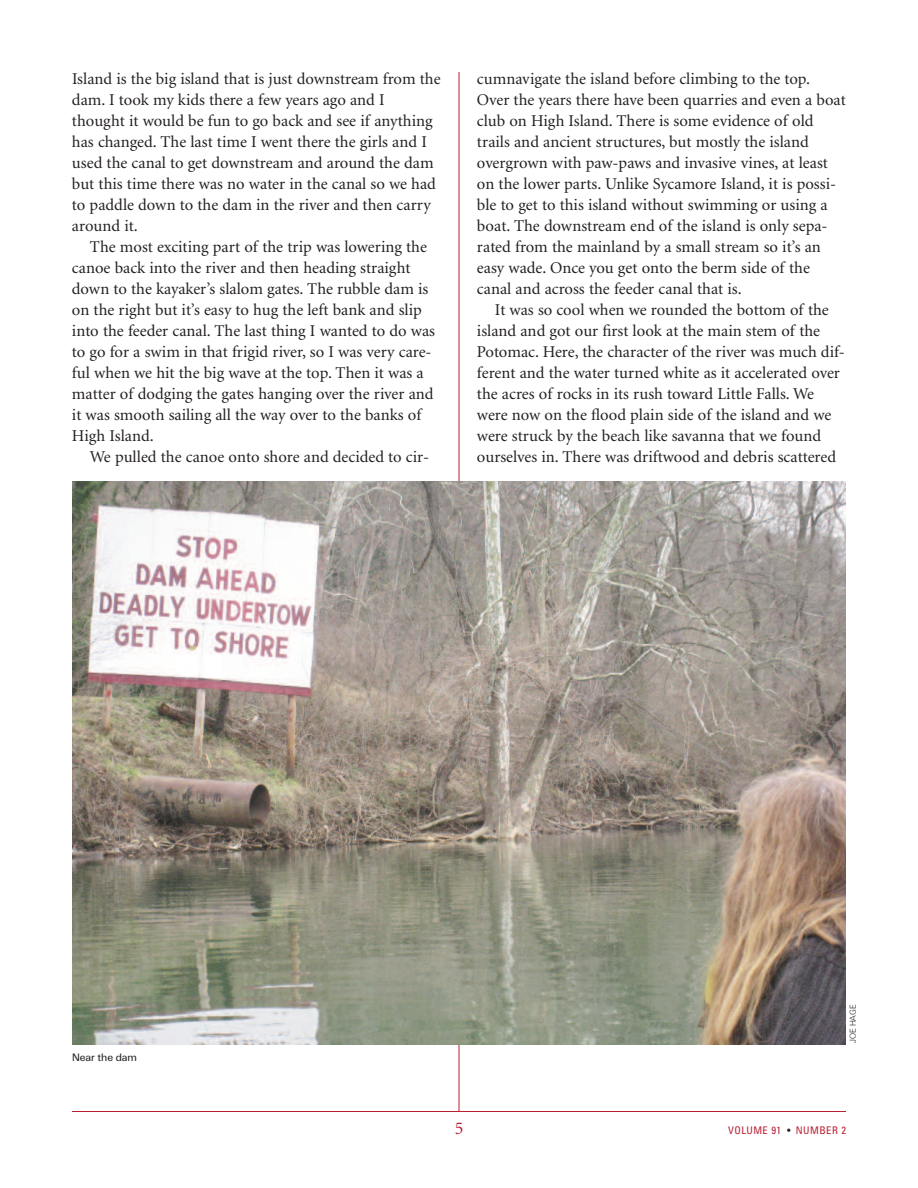
<style>
.page{position:relative;width:918px;height:1188px;background:#fff}
.page>*{position:absolute;margin:0;border:0;box-sizing:border-box;transform-origin:0 0}
.t1{font:18px "Minion";color:#ba1f33}
.t2{font:16.5px/21px "Minion";color:#231f20}
.t3{font:11.25px "U55";color:#231f20}
.t4{font:condensed 10.5px "Univers";letter-spacing:.045em;color:#ba1f33}
.t5{font:9px "U45";color:#231f20}
.s1{color:#231f20}
</style>
<div class="page">
<hr style="left:459px;top:72px;width:1px;height:1040px;background:#ba1f33">
<hr style="left:72px;top:1111px;width:774px;height:1px;background:#ba1f33">
<img style="left:72px;top:482px;width:774px;height:562px">
<p class="t2" style="left:72px;top:69px;width:370px">Island is the big island that is just downstream from the dam. I took my kids there a few years ago and I thought it would be fun to go back and see if anything has changed. The last time I went there the girls and I used the canal to get downstream and around the dam but this time there was no water in the canal so we had to paddle down to the dam in the river and then carry around it.</p>
<p class="t2" style="left:72px;top:237px;width:365px;text-indent:18px">The most exciting part of the trip was lowering the canoe back into the river and then heading straight down to the kayaker’s slalom gates. The rubble dam is on the right but it’s easy to hug the left bank and slip into the feeder canal. The last thing I wanted to do was to go for a swim in that frigid river, so I was very care&shy;ful when we hit the big wave at the top. Then it was a matter of dodging the gates hanging over the river and it was smooth sailing all the way over to the banks of High Island.</p>
<p class="t2" style="left:90px;top:447px;width:341px">We pulled the canoe onto shore and decided to cir-</p>
<p class="t2" style="left:477px;top:69px;width:370px">cumnavigate the island before climbing to the top.<br>Over the years there have been quarries and even a boat club on High Island. There is some evidence of old trails and ancient structures, but mostly the island overgrown with paw-paws and invasive vines, at least on the lower parts. Unlike Sycamore Island, it is possi&shy;ble to get to this island without swimming or using a boat. The downstream end of the island is only sepa&shy;rated from the mainland by a small stream so it’s an easy wade. Once you get onto the berm side of the canal and across the feeder canal that is.</p>
<p class="t2" style="left:477px;top:300px;width:369px;text-indent:18px">It was so cool when we rounded the bottom of the island and got our first look at the main stem of the Potomac. Here, the character of the river was much dif&shy;ferent and the water turned white as it accelerated over the acres of rocks in its rush toward Little Falls. We were now on the flood plain side of the island and we were struck by the beach like savanna that we found ourselves in. There was driftwood and debris scattered</p>
<p class="t3" style="left:72px;top:1054px;width:67px">Near the dam</p>
<p class="t5" style="left:850px;top:1043px;width:40px;rotate:-90deg">JOE HAGE</p>
<p class="t1" style="left:455px;top:1121px;width:10px">5</p>
<p class="t4" style="left:728px;top:1126px;width:119px">VOLUME 91 <span class="s1">•</span> NUMBER 2</p>
</div>
